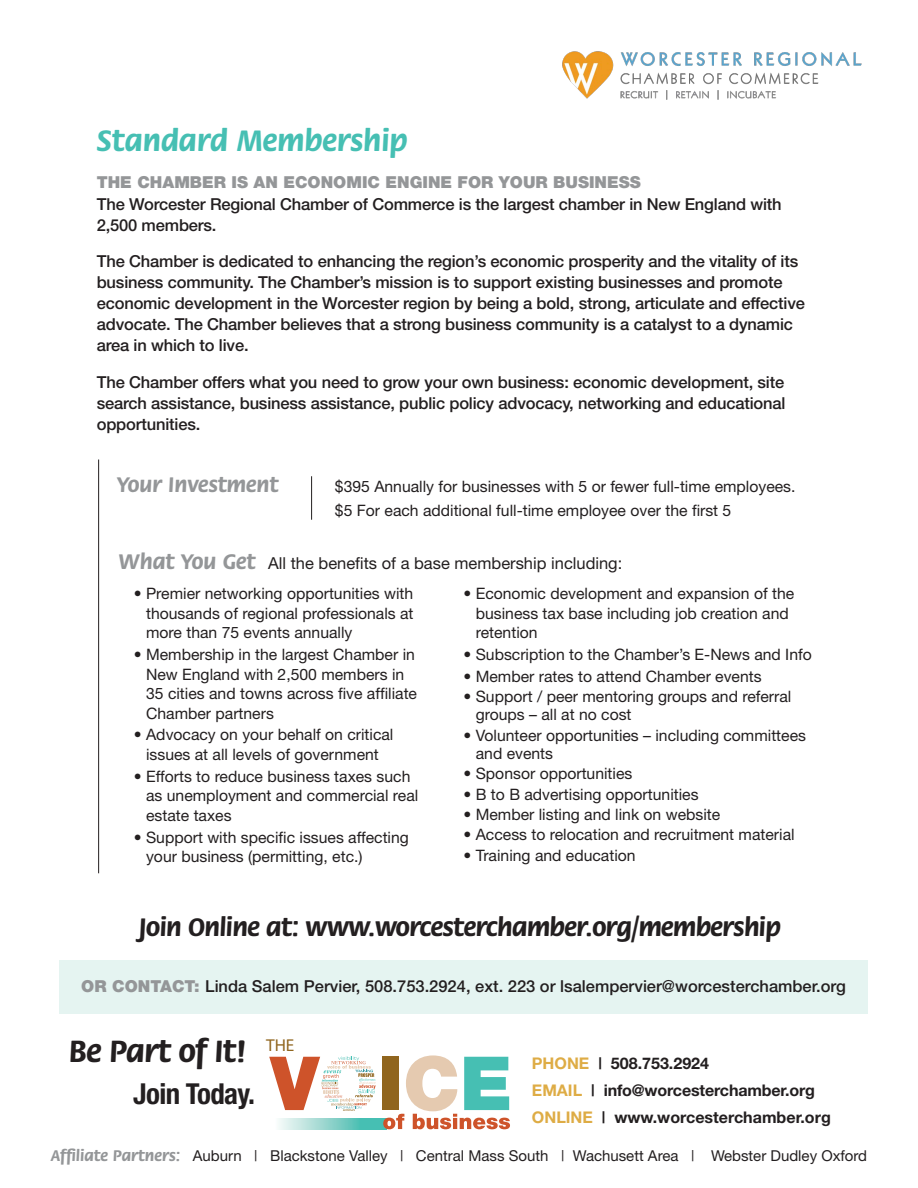
<style>
.page{position:relative;width:918px;height:1188px;background:#fff}
.page>*{position:absolute;margin:0;border:0;box-sizing:border-box;transform-origin:0 0}
.Statements{font:700 32.7px "Flora";letter-spacing:-.02em;color:#231f20}
.TEXT{font:700 31.5px "Flora";color:#46bfb3}
.Statements-2{font:700 condensed 28.95px "Helvetica Neue";letter-spacing:-.02em;color:#231f20}
.Statements-3{font:700 27px "Flora";letter-spacing:-.02em;color:#231f20}
.TEXT-2{font:700 22.5px "Flora";color:#949698}
.t1{font:17.25px "Myriad Pro";color:#90651e}
.TEXT-3{font:500 16.5px/21px "Helvetica Neue";letter-spacing:-.01em;color:#231f20}
.TEXT-4{font:16.5px "Helvetica Neue";color:#231f20}
.TEXT-5{font:900 16.5px "Helvetica Neue";color:#949698}
.Reverse{font:700 16.05px "Helvetica Neue";color:#231f20}
.what_you_get{font:15.75px/19.5px "Helvetica Neue";color:#231f20}
.Bullets_2{font:15.75px/18px "Helvetica Neue";color:#231f20}
.TEXT-6{font:15.75px/24px "Helvetica Neue";color:#231f20}
.TEXT-7{font:15px "Helvetica Neue";color:#231f20}
.s1{font-family:"Flora";font-weight:700;font-size:22.5px;color:#949698}
.s2{font-weight:900;color:#949698}
.s3{color:#deac45}
.s4{font-family:"Flora";font-weight:700;font-size:16.5px;color:#949698}
</style>
<div class="page">
<svg style="left:279px;top:1118px;width:104px;height:11px"></svg>
<svg style="left:383px;top:1055px;width:127px;height:74px"></svg>
<svg style="left:269px;top:1056px;width:107px;height:55px"></svg>
<hr style="left:98px;top:460px;width:1px;height:413px;background:#231f20">
<hr style="left:311px;top:476px;width:1px;height:44px;background:#231f20">
<div style="left:59px;top:960px;width:809px;height:54px;background:#e5f4f1"></div>
<img style="left:562px;top:51px;width:300px;height:49px">
<p class="TEXT" style="left:97px;top:124px;width:312px">Standard Membership</p>
<p class="TEXT-5" style="left:97px;top:172px;width:545px">THE CHAMBER IS AN ECONOMIC ENGINE FOR YOUR BUSINESS</p>
<p class="TEXT-3" style="left:97px;top:194px;width:686px">The Worcester Regional Chamber of Commerce is the largest chamber in New England with<br>2,500 members.</p>
<p class="TEXT-3" style="left:97px;top:250px;width:710px">The Chamber is dedicated to enhancing the region’s economic prosperity and the vitality of its business community. The Chamber’s mission is to support existing businesses and promote economic development in the Worcester region by being a bold, strong, articulate and effective advocate. The Chamber believes that a strong business community is a catalyst to a dynamic area in which to live.</p>
<p class="TEXT-3" style="left:97px;top:372px;width:690px;text-align:justify">The Chamber offers what you need to grow your own business: economic development, site search assistance, business assistance, public policy advocacy, networking and educational opportunities.</p>
<p class="TEXT-2" style="left:117px;top:472px;width:163px">Your Investment</p>
<p class="TEXT-6" style="left:335px;top:474px;width:462px">$395 Annually for businesses with 5 or fewer full-time employees. $5 For each additional full-time employee over the first 5</p>
<p class="TEXT-4" style="left:118px;top:553px;width:506px"><span class="s1">What You Get</span> All the benefits of a base membership including:</p>
<p class="what_you_get" style="left:146px;top:584px;width:269px;text-align:justify;text-indent:-12px">• Premier networking opportunities with thousands of regional professionals at more than 75 events annually</p>
<p class="what_you_get" style="left:146px;top:644px;width:272px;text-indent:-12px">• Membership in the largest Chamber in<br>New England with 2,500 members in<br>35 cities and towns across five affiliate<br>Chamber partners</p>
<p class="what_you_get" style="left:134px;top:725px;width:261px;text-align:center">• Advocacy on your behalf on critical issues at all levels of government</p>
<p class="what_you_get" style="left:146px;top:766px;width:274px;text-indent:-12px">• Efforts to reduce business taxes such as unemployment and commercial real estate taxes</p>
<p class="what_you_get" style="left:146px;top:827px;width:264px;text-indent:-12px">• Support with specific issues affecting your business (permitting, etc.)</p>
<p class="what_you_get" style="left:476px;top:584px;width:320px;text-indent:-12px">• Economic development and expansion of the business tax base including job creation and retention</p>
<p class="what_you_get" style="left:464px;top:644px;width:350px">• Subscription to the Chamber’s E-News and Info</p>
<p class="what_you_get" style="left:464px;top:666px;width:300px">• Member rates to attend Chamber events</p>
<p class="Bullets_2" style="left:476px;top:688px;width:317px;text-indent:-12px">• Support / peer mentoring groups and referral groups – all at no cost</p>
<p class="Bullets_2" style="left:476px;top:726px;width:332px;text-indent:-12px">• Volunteer opportunities – including committees and events</p>
<p class="Bullets_2" style="left:464px;top:764px;width:170px">• Sponsor opportunities</p>
<p class="Bullets_2" style="left:464px;top:785px;width:237px">• B to B advertising opportunities</p>
<p class="Bullets_2" style="left:464px;top:805px;width:258px">• Member listing and link on website</p>
<p class="Bullets_2" style="left:464px;top:826px;width:333px">• Access to relocation and recruitment material</p>
<p class="Bullets_2" style="left:464px;top:846px;width:174px">• Training and education</p>
<p class="Statements-3" style="left:139px;top:912px;width:643px">Join Online at: www.worcesterchamber.org/membership</p>
<p class="TEXT-3" style="left:81px;top:976px;width:766px"><span class="s2">OR CONTACT:</span> Linda Salem Pervier, 508.753.2924, ext. 223 or lsalempervier@worcesterchamber.org</p>
<p class="Statements" style="left:69px;top:1034px;width:180px">Be Part of It!</p>
<p class="Statements-2" style="left:133px;top:1076px;width:123px">Join Today.</p>
<p class="t1" style="left:266px;top:1035px;width:30px">THE</p>
<p class="Reverse" style="left:532px;top:1053px;width:179px"><span class="s3">PHONE</span> | 508.753.2924</p>
<p class="Reverse" style="left:532px;top:1080px;width:285px"><span class="s3">EMAIL</span> | info@worcesterchamber.org</p>
<p class="Reverse" style="left:532px;top:1108px;width:300px"><span class="s3">ONLINE</span> | www.worcesterchamber.org</p>
<p class="TEXT-7" style="left:51px;top:1147px;width:818px"><span class="s4">Affiliate Partners:</span> Auburn | Blackstone Valley | Central Mass South | Wachusett Area | Webster Dudley Oxford</p>
</div>
